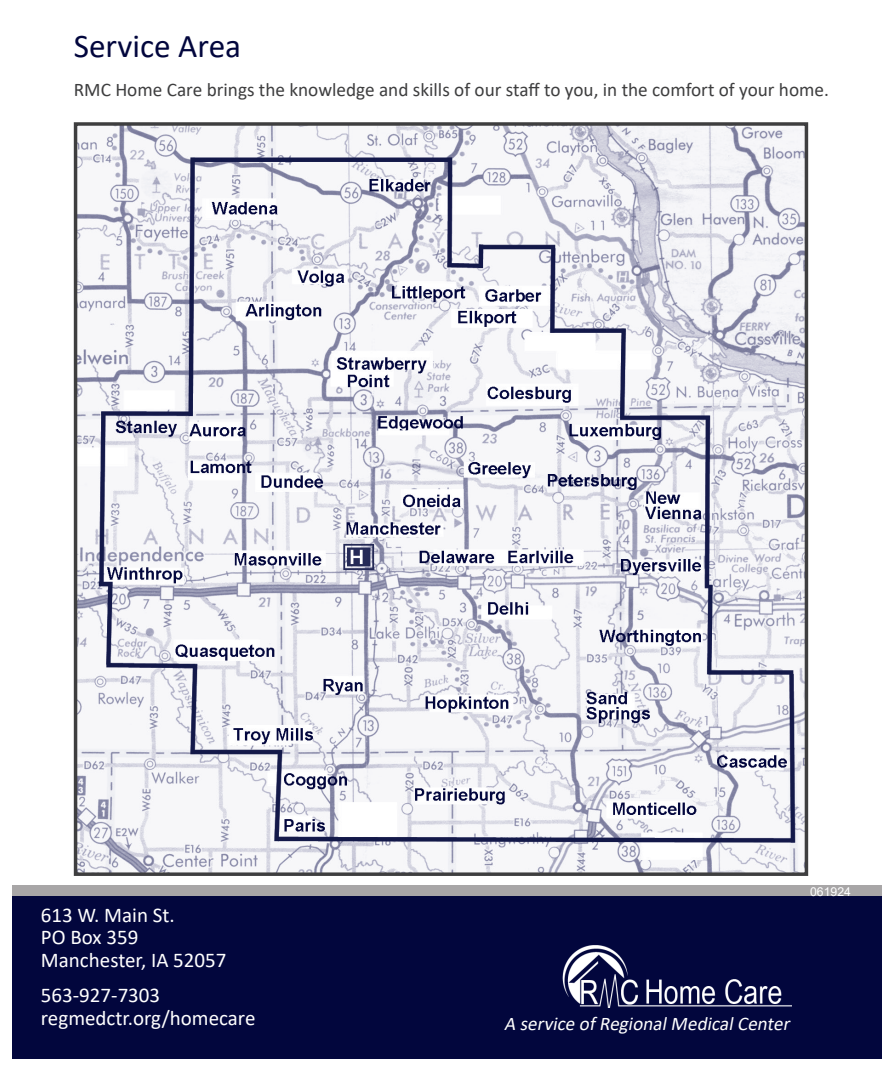
<style>
.page{position:relative;width:882px;height:1071px;background:#fff}
.page>*{position:absolute;margin:0;border:0;box-sizing:border-box;transform-origin:0 0}
.t1{font:33.25px "Calibri";color:#02063d}
.t2{font:21px "Calibri";color:#fff}
.t3{font:19.25px "Calibri";color:#3e3e3f}
.t4{font:italic 19.25px "Calibri";color:#fff}
.t5{font:12.25px "Arial";color:#fff}
</style>
<div class="page">
<div style="left:12px;top:889px;width:870px;height:169px;background:#02063d"></div>
<div style="left:12px;top:886px;width:870px;height:10px;background:#a8a6a7"></div>
<img style="left:562px;top:945px;width:230px;height:63px">
<img style="left:78px;top:126px;width:726px;height:746px">
<div style="left:74px;top:122px;width:734px;height:754px;border:3px solid #3e3e3f"></div>
<p class="t1" style="left:74px;top:23px;width:169px">Service Area</p>
<p class="t3" style="left:74px;top:76px;width:757px">RMC Home Care brings the knowledge and skills of our staff to you, in the comfort of your home.</p>
<p class="t2" style="left:41px;top:900px;width:135px">613 W. Main St.</p>
<p class="t2" style="left:41px;top:923px;width:99px">PO Box 359</p>
<p class="t2" style="left:41px;top:946px;width:187px">Manchester, IA 52057</p>
<p class="t2" style="left:41px;top:981px;width:121px">563-927-7303</p>
<p class="t2" style="left:41px;top:1003px;width:216px">regmedctr.org/homecare</p>
<p class="t4" style="left:504px;top:1010px;width:291px">A service ofRegionalMedicalCenter</p>
<p class="t5" style="left:810px;top:884px;width:42px">061924</p>
</div>
